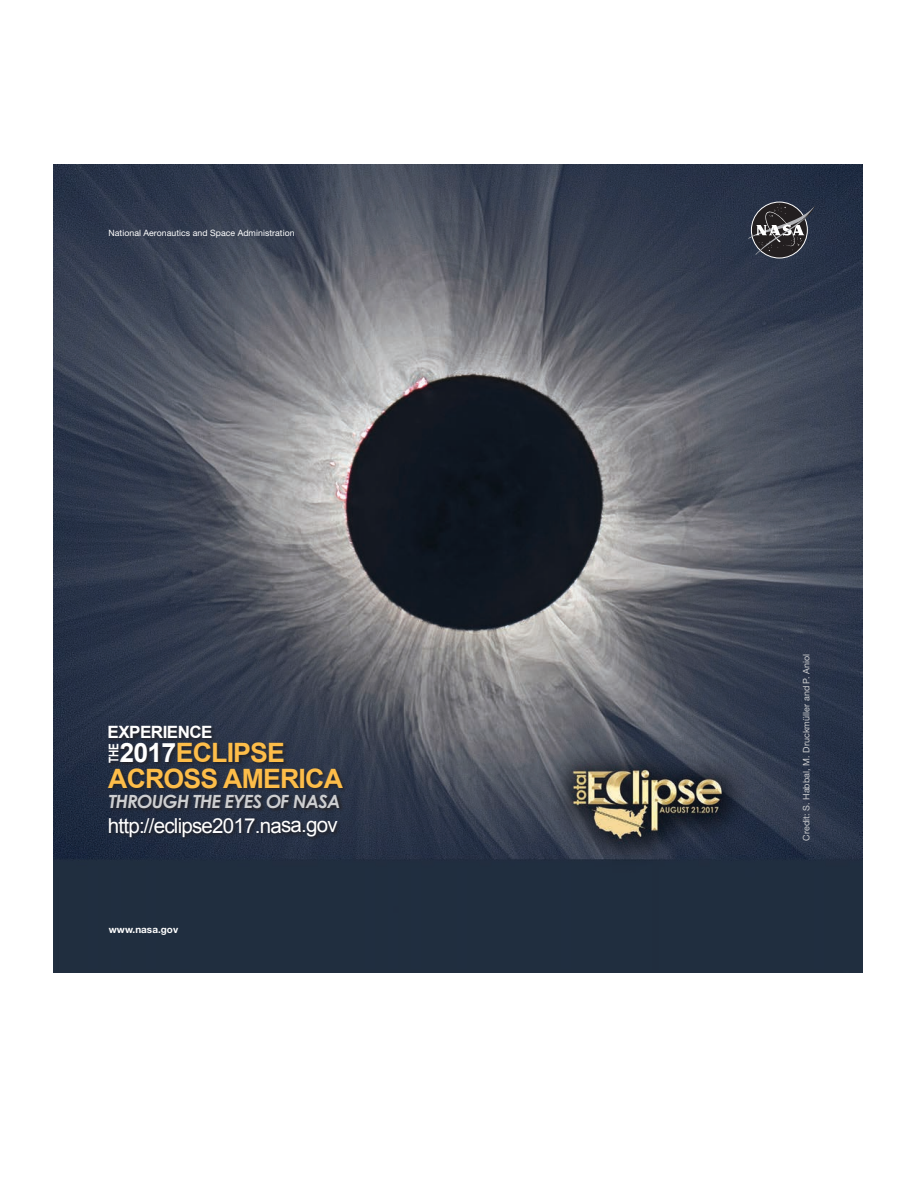
<style>
.page{position:relative;width:918px;height:1188px;background:#fff}
.page>*{position:absolute;margin:0;border:0;box-sizing:border-box;transform-origin:0 0}
.Hyperlink{font:700 26.7px "Arial";letter-spacing:-.03em;color:#fdbd49}
.Hyperlink-2{font:20.7px "Arial";letter-spacing:-.045em;color:#fff}
.Hyperlink-3{font:italic 700 18.15px "Century Gothic";letter-spacing:-.04em;color:#cdced0}
.Hyperlink-4{font:700 16.95px "Arial";letter-spacing:-.03em;color:#fff}
.Hyperlink-5{font:700 13.35px "Arial";color:#fff;scale:.75 1}
.Hyperlink-6{font:700 9.9px "Helvetica Neue LT Std";letter-spacing:.005em;color:#fff}
.Hyperlink-7{font:9px "Helvetica Neue LT Std";letter-spacing:.005em;color:#cdced0}
.Hyperlink-8{font:8.7px "Helvetica Neue LT Std";letter-spacing:.005em;color:#fff}
.s1{color:#fff}
</style>
<div class="page">
<img style="left:54px;top:164px;width:809px;height:809px">
<div style="left:108px;top:725px;width:109px;height:17px;background:#231f20;opacity:.85"></div>
<div style="left:119px;top:742px;width:170px;height:25px;background:#231f20;opacity:.85"></div>
<div style="left:107px;top:768px;width:240px;height:25px;background:#231f20;opacity:.85"></div>
<div style="left:108px;top:793px;width:236px;height:20px;background:#231f20;opacity:.85"></div>
<div style="left:108px;top:817px;width:234px;height:25px;background:#231f20;opacity:.85"></div>
<div style="left:108px;top:743px;width:15px;height:25px;background:#22293a"></div>
<svg style="left:748px;top:204px;width:68px;height:51px;background:#47484e"></svg>
<p class="Hyperlink-8" style="left:109px;top:228px;width:188px">National Aeronautics and Space Administration</p>
<p class="Hyperlink-4" style="left:108px;top:720px;width:106px">EXPERIENCE</p>
<p class="Hyperlink" style="left:120px;top:735px;width:167px"><span class="s1">2017</span>ECLIPSE</p>
<p class="Hyperlink" style="left:108px;top:761px;width:236px">ACROSS AMERICA</p>
<p class="Hyperlink-3" style="left:109px;top:790px;width:233px">THROUGH THE EYES OF NASA</p>
<p class="Hyperlink-2" style="left:108px;top:812px;width:231px">http://eclipse2017.nasa.gov</p>
<p class="Hyperlink-5" style="left:105px;top:763px;width:28px;rotate:-90deg">THE</p>
<p class="Hyperlink-6" style="left:109px;top:923px;width:71px">www.nasa.gov</p>
<p class="Hyperlink-7" style="left:801px;top:841px;width:188px;rotate:-90deg">Credit: S. Habbal, M. Druckmüller and P. Aniol</p>
</div>
